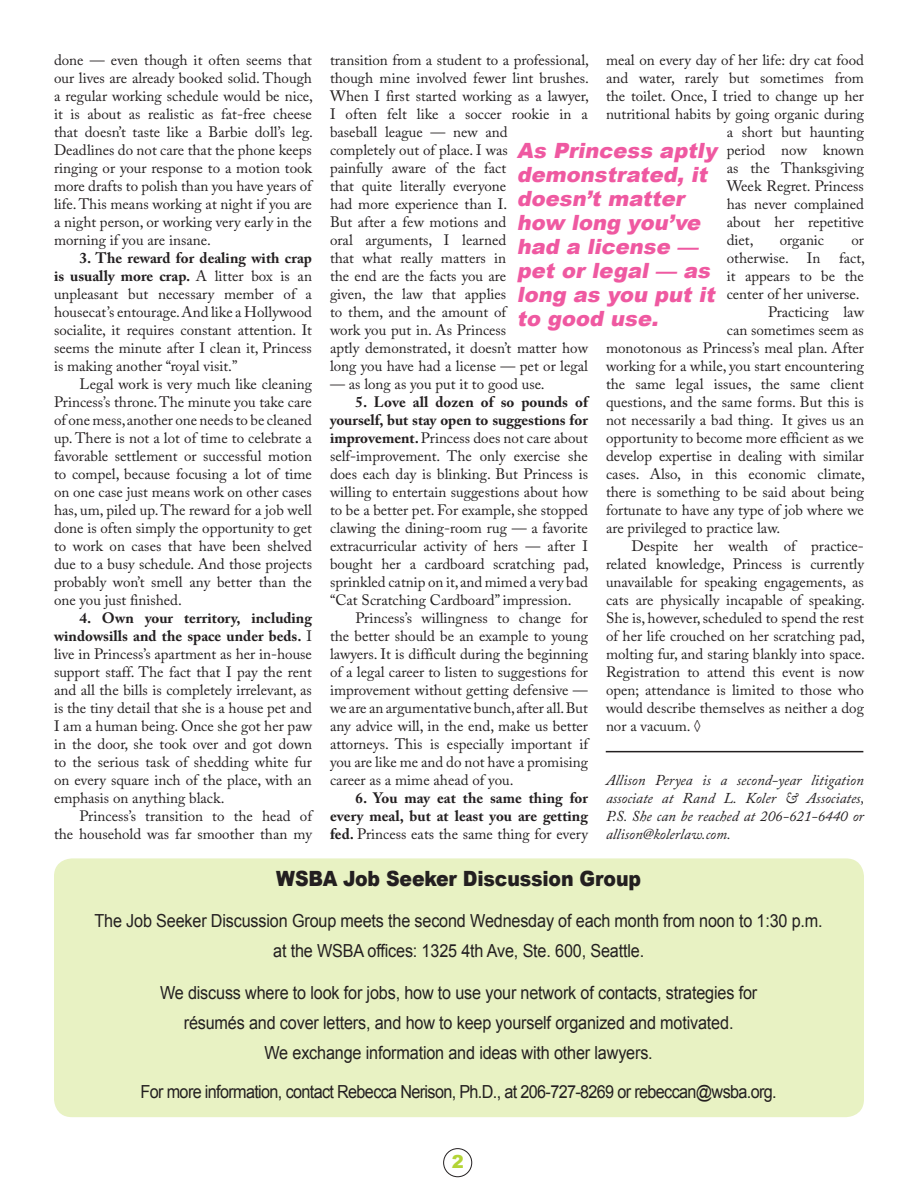
<style>
.page{position:relative;width:918px;height:1188px;background:#fff}
.page>*{position:absolute;margin:0;border:0;box-sizing:border-box;transform-origin:0 0}
.Body_Text{font:italic 900 21px/24px "Arial";color:#ef59a1}
.Article_Header{font:900 21px "Arial";letter-spacing:-.01em;color:#231f20;scale:.9 1}
.Article_Header-2{font:18px "Arial";letter-spacing:-.01em;color:#231f20;scale:.9 1}
.Article_Header-3{font:18px "Arial";letter-spacing:-.04em;color:#231f20;scale:.9 1}
.t1{font:900 18px "Arial";color:#b3d436}
.Body_Text-2{font:15px/18px "Adobe Caslon Pro";color:#231f20;text-align:justify}
.Body_Text-3{font:italic 15px/18px "Adobe Caslon Pro";color:#231f20;text-align:justify}
.Body_Text-4{font:700 15px/18px "Adobe Caslon Pro";color:#231f20;text-align:justify}
.s1{font-weight:700}
.s2{font-weight:400}
</style>
<div class="page">
<div style="left:443px;top:1148px;width:29px;height:29px;border:1px solid #231f20;border-radius:50%"></div>
<div style="left:54px;top:858px;width:810px;height:259px;background:#e8f2c3;border-radius:18px"></div>
<hr style="left:606px;top:751px;width:257px;height:1px;background:#231f20">
<p class="Body_Text-2" style="left:54px;top:51px;width:261px">done — even though it often seems that our lives are already booked solid. Though a regular working schedule would be nice, it is about as realistic as fat-free cheese that doesn’t taste like a Barbie doll’s leg.<br>Deadlines do not care that the phone keeps ringing or your response to a motion took more drafts to polish than you have years of life. This means working at night if you are a night person, or working very early in the morning if you are insane.</p>
<p class="Body_Text-2" style="left:54px;top:249px;width:260px;text-indent:26px"><span class="s1">3. The reward for dealing with crap is usually more crap.</span> A litter box is an unpleasant but necessary member of a housecat’s entourage. And like a Hollywood socialite, it requires constant attention. It seems the minute after I clean it, Princess is making another “royal visit.”</p>
<p class="Body_Text-2" style="left:54px;top:375px;width:260px;text-indent:26px">Legal work is very much like cleaning Princess’s throne. The minute you take care of one mess, another one needs to be cleaned up. There is not a lot of time to celebrate a favorable settlement or successful motion to compel, because focusing a lot of time on one case just means work on other cases has, um, piled up. The reward for a job well done is often simply the opportunity to get to work on cases that have been shelved due to a busy schedule. And those projects probably won’t smell any better than the one you just finished.</p>
<p class="Body_Text-2" style="left:54px;top:609px;width:260px;text-indent:26px"><span class="s1">4. Own your territory, including windowsills and the space under beds.</span> I live in Princess’s apartment as her in-house support staff. The fact that I pay the rent and all the bills is completely irrelevant, as is the tiny detail that she is a house pet and I am a human being. Once she got her paw in the door, she took over and got down to the serious task of shedding white fur on every square inch of the place, with an emphasis on anything black.</p>
<p class="Body_Text-2" style="left:54px;top:807px;width:260px;text-align:right">Princess’s transition to the head of<br>the household was far smoother than my</p>
<p class="Body_Text-2" style="left:330px;top:51px;width:261px;text-align:left">transition from a student to a professional, though mine involved fewer lint brushes.<br>When I first started working as a lawyer,<br>I often felt like a soccer rookie in a baseball league — new and<br>completely out of place. I was<br>painfully aware of the fact<br>that quite literally everyone<br>had more experience than I.<br>But after a few motions and<br>oral arguments, I learned<br>that what really matters in<br>the end are the facts you are<br>given, the law that applies<br>to them, and the amount of<br>work you put in. As Princess<br>aptly demonstrated, it doesn’t matter how long you have had a license — pet or legal</p>
<p class="Body_Text-2" style="left:330px;top:375px;width:216px">— as long as you put it to good use.</p>
<p class="Body_Text-2" style="left:330px;top:393px;width:261px;text-indent:26px"><span class="s1">5. Love all dozen of so pounds of yourself, but stay open to suggestions for improvement.</span> Princess does not care about self-improvement. The only exercise she does each day is blinking. But Princess is willing to entertain suggestions about how to be a better pet. For example, she stopped clawing the dining-room rug — a favorite extracurricular activity of hers — after I bought her a cardboard scratching pad, sprinkled catnip on it, and mimed a very bad “Cat Scratching Cardboard” impression.</p>
<p class="Body_Text-2" style="left:330px;top:609px;width:260px;text-indent:26px">Princess’s willingness to change for the better should be an example to young lawyers. It is difficult during the beginning of a legal career to listen to suggestions for improvement without getting defensive — we are an argumentative bunch, after all. But any advice will, in the end, make us better attorneys. This is especially important if you are like me and do not have a promising career as a mime ahead of you.</p>
<p class="Body_Text-4" style="left:330px;top:789px;width:260px;text-indent:26px">6. You may eat the same thing for every meal, but at least you are getting fed. <span class="s2">Princess eats the same thing for every</span></p>
<p class="Body_Text-2" style="left:606px;top:51px;width:259px">meal on every day of her life: dry cat food</p>
<p class="Body_Text-2" style="left:606px;top:69px;width:260px">and water, rarely but sometimes from</p>
<p class="Body_Text-2" style="left:606px;top:87px;width:260px">the toilet. Once, I tried to change up her</p>
<p class="Body_Text-2" style="left:606px;top:105px;width:259px">nutritional habits by going organic during</p>
<p class="Body_Text-2" style="left:727px;top:123px;width:139px">a short but haunting</p>
<p class="Body_Text-2" style="left:727px;top:141px;width:139px">period now known</p>
<p class="Body_Text-2" style="left:727px;top:159px;width:139px">as the Thanksgiving</p>
<p class="Body_Text-2" style="left:727px;top:177px;width:139px">Week Regret. Princess</p>
<p class="Body_Text-2" style="left:727px;top:195px;width:139px">has never complained</p>
<p class="Body_Text-2" style="left:727px;top:213px;width:139px">about her repetitive</p>
<p class="Body_Text-2" style="left:727px;top:231px;width:28px">diet,</p>
<p class="Body_Text-2" style="left:780px;top:231px;width:46px">organic</p>
<p class="Body_Text-2" style="left:851px;top:231px;width:14px">or</p>
<p class="Body_Text-2" style="left:727px;top:249px;width:95px">otherwise. In</p>
<p class="Body_Text" style="left:517px;top:138px;width:207px">As Princess aptly demonstrated, it doesn’t matter how long you’ve had a license — pet or legal — as long as you put it to good use.</p>
<p class="Body_Text-2" style="left:727px;top:249px;width:140px;text-indent:113px">fact, it appears to be the center of her universe.</p>
<p class="Body_Text-2" style="left:768px;top:303px;width:98px">Practicing law</p>
<p class="Body_Text-2" style="left:727px;top:321px;width:139px">can sometimes seem as</p>
<p class="Body_Text-2" style="left:606px;top:339px;width:259px">monotonous as Princess’s meal plan. After</p>
<p class="Body_Text-2" style="left:606px;top:357px;width:259px">working for a while, you start encountering</p>
<p class="Body_Text-2" style="left:606px;top:375px;width:259px">the same legal issues, the same client</p>
<p class="Body_Text-2" style="left:606px;top:393px;width:260px">questions, and the same forms. But this is</p>
<p class="Body_Text-2" style="left:606px;top:411px;width:260px">not necessarily a bad thing. It gives us an</p>
<p class="Body_Text-2" style="left:606px;top:429px;width:260px">opportunity to become more efficient as we</p>
<p class="Body_Text-2" style="left:606px;top:447px;width:259px">develop expertise in dealing with similar</p>
<p class="Body_Text-2" style="left:606px;top:465px;width:261px">cases. Also, in this economic climate,</p>
<p class="Body_Text-2" style="left:606px;top:483px;width:259px">there is something to be said about being</p>
<p class="Body_Text-2" style="left:606px;top:501px;width:259px">fortunate to have any type of job where we</p>
<p class="Body_Text-2" style="left:606px;top:519px;width:176px">are privileged to practice law.</p>
<p class="Body_Text-2" style="left:606px;top:537px;width:261px;text-indent:26px">Despite her wealth of practice&shy;related knowledge, Princess is currently unavailable for speaking engagements, as cats are physically incapable of speaking.<br>She is, however, scheduled to spend the rest of her life crouched on her scratching pad, molting fur, and staring blankly into space.<br>Registration to attend this event is now open; attendance is limited to those who would describe themselves as neither a dog nor a vacuum. ◊</p>
<p class="Body_Text-3" style="left:606px;top:771px;width:260px">Allison Peryea is a second-year litigation associate at Rand L. Koler &amp; Associates, P.S. She can be reached at 206-621-6440 or allison@kolerlaw.com.</p>
<p class="Article_Header" style="left:276px;top:864px;width:407px">WSBA Job Seeker Discussion Group</p>
<p class="Article_Header-2" style="left:95px;top:909px;width:811px">The Job Seeker Discussion Group meets the second Wednesday of each month from noon to 1:30 p.m.</p>
<p class="Article_Header-2" style="left:273px;top:939px;width:414px">at the WSBA offices: 1325 4th Ave, Ste. 600, Seattle.</p>
<p class="Article_Header-2" style="left:160px;top:981px;width:665px">We discuss where to look for jobs, how to use your network of contacts, strategies for</p>
<p class="Article_Header-2" style="left:184px;top:1011px;width:612px">résumés and cover letters, and how to keep yourself organized and motivated.</p>
<p class="Article_Header-2" style="left:264px;top:1041px;width:433px">We exchange information and ideas with other lawyers.</p>
<p class="Article_Header-3" style="left:141px;top:1080px;width:708px">For more information, contact Rebecca Nerison, Ph.D., at 206-727-8269 or rebeccan@wsba.org.</p>
<p class="t1" style="left:452px;top:1149px;width:14px">2</p>
</div>
